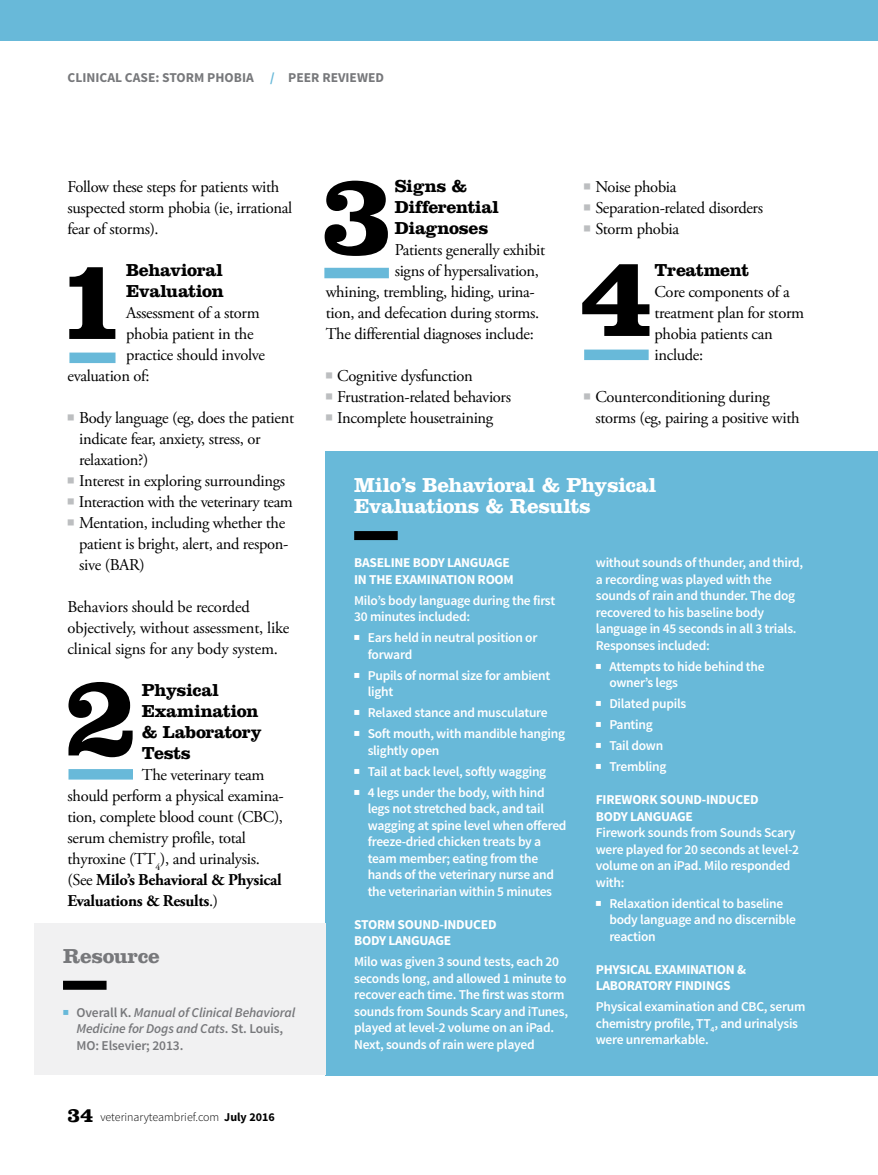
<style>
.page{position:relative;width:878px;height:1175px;background:#fff}
.page>*{position:absolute;margin:0;border:0;box-sizing:border-box;transform-origin:0 0}
.t1{font:700 118.5px "Clarendon LT Std";color:#000}
.Box_head{font:700 21px/21px "Clarendon LT Std";letter-spacing:-.025em;color:#fff}
.Box_head-2{font:700 21px "Clarendon LT Std";letter-spacing:-.02em;color:#77787b}
.Ahead_Clarendon{font:700 18px/21px "Clarendon LT Std";letter-spacing:-.02em;color:#000}
.Body_copy_Adobe_Gara{font:16.5px/21px "Adobe Garamond Pro";letter-spacing:-.02em;color:#000}
.Title_Clarendon_Bold{font:16.5px/21px "Adobe Garamond Pro";letter-spacing:-.02em;color:#000}
.Boxed_copy{font:600 13.5px/16.5px "Source Sans Pro";letter-spacing:-.02em;color:#fff}
.Boxed_copy-2{font:700 13.5px/16.5px "Source Sans Pro";letter-spacing:-.02em;color:#fff}
.Boxed_copy-3{font:italic 600 13.5px/16.5px "Source Sans Pro";letter-spacing:-.01em;color:#77787b}
.t2{font:700 13.5px "Source Sans Pro";color:#77787b}
.t3{font:300 12px "Source Sans Pro";color:#000}
.s1{color:#68b9d9}
.s2{font-weight:700}
.s3{font-style:normal}
.s4{font-family:"Clarendon LT Std";font-weight:700;font-size:21px}
</style>
<div class="page">
<div style="left:0;top:0;width:878px;height:40px;background:#68b9d9"></div>
<div style="left:326px;top:451px;width:552px;height:625px;background:#68b9d9"></div>
<div style="left:354px;top:531px;width:44px;height:9px;background:#000"></div>
<div style="left:68px;top:769px;width:65px;height:10px;background:#68b9d9"></div>
<div style="left:69px;top:352px;width:46px;height:11px;background:#68b9d9"></div>
<div style="left:34px;top:923px;width:292px;height:152px;background:#f1f1f2"></div>
<div style="left:63px;top:980px;width:43px;height:9px;background:#000"></div>
<div style="left:324px;top:268px;width:65px;height:10px;background:#68b9d9"></div>
<div style="left:584px;top:349px;width:64px;height:11px;background:#68b9d9"></div>
<p class="t2" style="left:68px;top:69px;width:318px">CLINICAL CASE: STORM PHOBIA <span class="s1">/</span> PEER REVIEWED</p>
<p class="Title_Clarendon_Bold" style="left:68px;top:177px;width:226px">Follow these steps for patients with suspected storm phobia (ie, irrational fear of storms).</p>
<p class="Ahead_Clarendon" style="left:126px;top:259px;width:99px">Behavioral<br>Evaluation</p>
<p class="Body_copy_Adobe_Gara" style="left:126px;top:303px;width:135px">Assessment of a storm</p>
<p class="Body_copy_Adobe_Gara" style="left:126px;top:324px;width:129px">phobia patient in the</p>
<p class="Body_copy_Adobe_Gara" style="left:126px;top:345px;width:140px">practice should involve</p>
<p class="Body_copy_Adobe_Gara" style="left:68px;top:366px;width:84px">evaluation of:</p>
<p class="Body_copy_Adobe_Gara" style="left:79px;top:408px;width:216px">Body language (eg, does the patient indicate fear, anxiety, stress, or relaxation?)</p>
<p class="Body_copy_Adobe_Gara" style="left:79px;top:471px;width:207px">Interest in exploring surroundings</p>
<p class="Body_copy_Adobe_Gara" style="left:79px;top:492px;width:215px">Interaction with the veterinary team</p>
<p class="Body_copy_Adobe_Gara" style="left:79px;top:513px;width:211px">Mentation, including whether the patient is bright, alert, and respon&shy;sive (BAR)</p>
<p class="Body_copy_Adobe_Gara" style="left:68px;top:597px;width:223px">Behaviors should be recorded objectively, without assessment, like clinical signs for any body system.</p>
<p class="Ahead_Clarendon" style="left:142px;top:679px;width:121px">Physical<br>Examination &amp; Laboratory<br>Tests</p>
<p class="Body_copy_Adobe_Gara" style="left:68px;top:765px;width:217px;text-indent:74px">The veterinary team should perform a physical examina&shy;tion, complete blood count (CBC), serum chemistry profile, total thyroxine (TT<sub>4</sub>), and urinalysis. (See <span class="s2">Milo’s Behavioral &amp; Physical<br>Evaluations &amp; Results</span>.)</p>
<p class="t1" style="left:56px;top:227px;width:74px">1</p>
<p class="t1" style="left:65px;top:644px;width:74px">2</p>
<p class="Box_head-2" style="left:63px;top:943px;width:98px">Resource</p>
<p class="Boxed_copy-3" style="left:76px;top:1004px;width:220px"><span class="s3">Overall K.</span> Manual of Clinical Behavioral<br>Medicine for Dogs and Cats<span class="s3">. St. Louis,<br>MO: Elsevier; 2013.</span></p>
<p class="t3" style="left:68px;top:1109px;width:209px"><span class="s4">34</span> veterinaryteambrief.com <span class="s2">July 2016</span></p>
<p class="Ahead_Clarendon" style="left:394px;top:175px;width:106px">Signs &amp;<br>Differential<br>Diagnoses</p>
<p class="Body_copy_Adobe_Gara" style="left:394px;top:240px;width:152px">Patients generally exhibit</p>
<p class="Body_copy_Adobe_Gara" style="left:394px;top:261px;width:146px">signs of hypersalivation,</p>
<p class="Body_copy_Adobe_Gara" style="left:326px;top:282px;width:211px">whining, trembling, hiding, urina-</p>
<p class="Body_copy_Adobe_Gara" style="left:326px;top:303px;width:215px">tion, and defecation during storms.</p>
<p class="Body_copy_Adobe_Gara" style="left:326px;top:324px;width:209px">The differential diagnoses include:</p>
<p class="Body_copy_Adobe_Gara" style="left:337px;top:366px;width:137px">Cognitive dysfunction</p>
<p class="Body_copy_Adobe_Gara" style="left:337px;top:387px;width:175px">Frustration-related behaviors</p>
<p class="Body_copy_Adobe_Gara" style="left:337px;top:408px;width:157px">Incomplete housetraining</p>
<p class="t1" style="left:321px;top:143px;width:74px">3</p>
<p class="Body_copy_Adobe_Gara" style="left:595px;top:177px;width:83px">Noise phobia</p>
<p class="Body_copy_Adobe_Gara" style="left:595px;top:198px;width:169px">Separation-related disorders</p>
<p class="Body_copy_Adobe_Gara" style="left:595px;top:219px;width:85px">Storm phobia</p>
<p class="Ahead_Clarendon" style="left:654px;top:259px;width:96px">Treatment</p>
<p class="Body_copy_Adobe_Gara" style="left:654px;top:282px;width:151px">Core components of a treatment plan for storm phobia patients can include:</p>
<p class="Body_copy_Adobe_Gara" style="left:595px;top:387px;width:206px">Counterconditioning during storms (eg, pairing a positive with</p>
<p class="t1" style="left:580px;top:224px;width:74px">4</p>
<p class="Box_head" style="left:354px;top:474px;width:304px">Milo’s Behavioral &amp; Physical<br>Evaluations &amp; Results</p>
<p class="Boxed_copy-2" style="left:354px;top:555px;width:161px">BASELINE BODY LANGUAGE<br>IN THE EXAMINATION ROOM</p>
<p class="Boxed_copy" style="left:354px;top:592px;width:203px">Milo’s body language during the first<br>30 minutes included:</p>
<p class="Boxed_copy" style="left:368px;top:629px;width:171px">Ears held in neutral position or forward</p>
<p class="Boxed_copy" style="left:368px;top:667px;width:184px">Pupils of normal size for ambient light</p>
<p class="Boxed_copy" style="left:368px;top:704px;width:181px">Relaxed stance and musculature</p>
<p class="Boxed_copy" style="left:368px;top:725px;width:199px">Soft mouth, with mandible hanging slightly open</p>
<p class="Boxed_copy" style="left:368px;top:763px;width:180px">Tail at back level, softly wagging</p>
<p class="Boxed_copy" style="left:368px;top:784px;width:200px">4 legs under the body, with hind legs not stretched back, and tail wagging at spine level when offered freeze-dried chicken treats by a team member; eating from the hands of the veterinary nurse and the veterinarian within 5 minutes</p>
<p class="Boxed_copy-2" style="left:354px;top:916px;width:144px">STORM SOUND-INDUCED<br>BODY LANGUAGE</p>
<p class="Boxed_copy" style="left:354px;top:953px;width:215px">Milo was given 3 sound tests, each 20 seconds long, and allowed 1 minute to recover each time. The first was storm sounds from Sounds Scary and iTunes, played at level-2 volume on an iPad.<br>Next, sounds of rain were played</p>
<p class="Boxed_copy" style="left:596px;top:554px;width:209px">without sounds of thunder, and third, a recording was played with the sounds of rain and thunder. The dog recovered to his baseline body language in 45 seconds in all 3 trials.<br>Responses included:</p>
<p class="Boxed_copy" style="left:609px;top:658px;width:157px">Attempts to hide behind the owner’s legs</p>
<p class="Boxed_copy" style="left:609px;top:695px;width:78px">Dilated pupils</p>
<p class="Boxed_copy" style="left:609px;top:716px;width:45px">Panting</p>
<p class="Boxed_copy" style="left:609px;top:737px;width:55px">Tail down</p>
<p class="Boxed_copy" style="left:609px;top:758px;width:59px">Trembling</p>
<p class="Boxed_copy-2" style="left:596px;top:792px;width:164px">FIREWORK SOUND-INDUCED<br>BODY LANGUAGE</p>
<p class="Boxed_copy" style="left:596px;top:824px;width:205px">Firework sounds from Sounds Scary were played for 20 seconds at level-2 volume on an iPad. Milo responded with:</p>
<p class="Boxed_copy" style="left:609px;top:895px;width:188px">Relaxation identical to baseline body language and no discernible reaction</p>
<p class="Boxed_copy-2" style="left:596px;top:961px;width:152px">PHYSICAL EXAMINATION &amp;<br>LABORATORY FINDINGS</p>
<p class="Boxed_copy" style="left:596px;top:998px;width:211px">Physical examination and CBC, serum chemistry profile, TT<sub>4</sub>, and urinalysis were unremarkable.</p>
</div>
